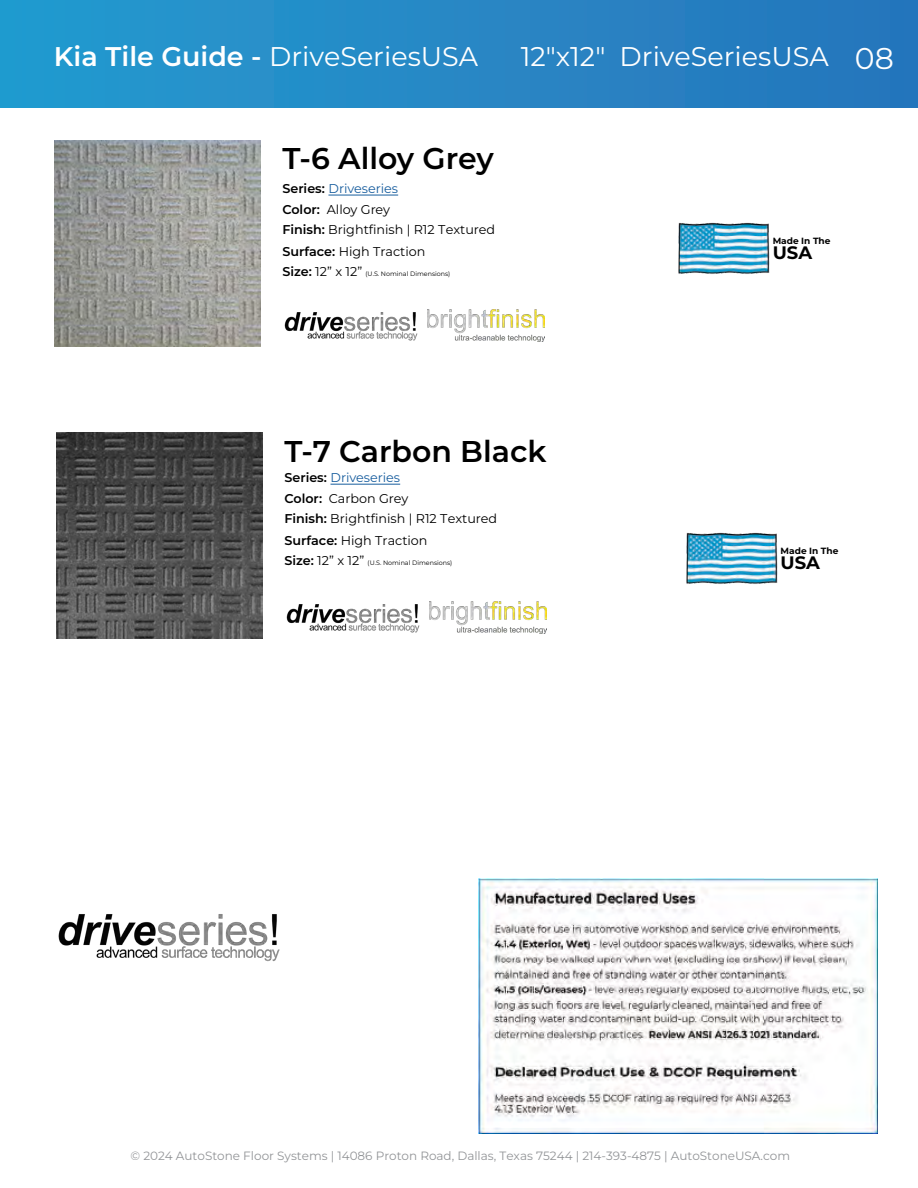
<style>
.page{position:relative;width:918px;height:1188px;background:#fff}
.page>*{position:absolute;margin:0;border:0;box-sizing:border-box;transform-origin:0 0}
.Chapter_Titles{font:600 30px "Montserrat";color:#000}
.Chapter_Titles-2{font:600 27px "Montserrat";color:#fff}
.Chapter_Titles-3{font:27px "Montserrat";color:#fff}
.t1{font:700 18px "Montserrat";color:#000}
.Chapter_Titles-4{font:12.75px/20.7px "Montserrat";color:#000}
.t2{font:12px "Montserrat";color:#939598}
.t3{font:700 9px "Montserrat";color:#000}
.Chapter_Titles-5{font:6.3px "Montserrat";color:#000}
.s1{font-weight:400}
.s2{font-size:30px}
.s3{font-weight:600}
.s4{color:#175d9e}
.s5{font-weight:600;font-size:12.75px}
.s6{font-size:12.75px}
.s7{font-style:inherit}
</style>
<div class="page">
<div style="left:0;top:0;width:918px;height:108px;background:linear-gradient(to right,#249bcf,#2775bb)"></div>
<img style="left:54px;top:140px;width:206px;height:207px">
<img style="left:56px;top:433px;width:206px;height:206px">
<img style="left:286px;top:604px;width:134px;height:29px">
<img style="left:58px;top:914px;width:222px;height:48px">
<img style="left:284px;top:312px;width:134px;height:29px">
<img style="left:430px;top:602px;width:117px;height:32px">
<img style="left:428px;top:309px;width:117px;height:33px">
<img style="left:678px;top:222px;width:92px;height:52px">
<img style="left:686px;top:532px;width:92px;height:52px">
<img style="left:479px;top:879px;width:398px;height:254px">
<hr style="left:328px;top:195px;width:70px;height:1px;background:#175d9e">
<hr style="left:331px;top:484px;width:69px;height:1px;background:#175d9e">
<p class="Chapter_Titles-2" style="left:54px;top:38px;width:426px">Kia Tile Guide - <span class="s1">Drive</span><span class="s1">S</span><span class="s1">eries</span><span class="s1">USA</span></p>
<p class="Chapter_Titles-3" style="left:521px;top:39px;width:375px">12"x12" DriveSeriesUSA <span class="s2">0</span><span class="s2">8</span></p>
<p class="Chapter_Titles" style="left:282px;top:138px;width:213px">T-6 Alloy Grey</p>
<p class="Chapter_Titles-4" style="left:282px;top:178px;width:214px"><span class="s3">Series:</span> <span class="s4">Driveseries<br></span><span class="s3">Color:</span> Alloy Grey<br><span class="s3">Finish:</span> Brightfinish | R12 Textured</p>
<p class="Chapter_Titles-4" style="left:282px;top:241px;width:145px"><span class="s3">Surface:</span> High Traction</p>
<p class="Chapter_Titles-5" style="left:282px;top:270px;width:169px"><span class="s5">Size:</span> <span class="s6">12</span><span class="s6">” x</span> <span class="s6">12</span><span class="s6">”</span> (U.S. Nominal Dimensions)</p>
<p class="Chapter_Titles" style="left:284px;top:430px;width:264px">T-7 Carbon Black</p>
<p class="Chapter_Titles-4" style="left:284px;top:467px;width:214px"><span class="s3">Series:</span> <span class="s4">Driveseries<br></span><span class="s3">Color:</span> Carbon Grey<br><span class="s3">Finish:</span> Brightfinish | R12 Textured</p>
<p class="Chapter_Titles-4" style="left:284px;top:530px;width:145px"><span class="s3">Surface:</span> High Traction</p>
<p class="Chapter_Titles-5" style="left:284px;top:559px;width:169px"><span class="s5">Size:</span> <span class="s6">12</span><span class="s6">” x</span> <span class="s6">12</span><span class="s6">”</span> (U.S. Nominal Dimensions)</p>
<p class="t3" style="left:773px;top:234px;width:59px">Made In The</p>
<h3 class="t1" style="left:773px;top:242px;width:41px">USA</h3>
<p class="t3" style="left:781px;top:544px;width:59px">Made In The</p>
<h3 class="t1" style="left:781px;top:552px;width:41px">USA</h3>
<p class="t2" style="left:131px;top:1147px;width:661px">© <span class="s7">202</span>4 AutoStone Floor Systems | 14086 Proton Road, Dallas, Texas 75244 | 214-393-4875 | AutoStoneUSA.com</p>
</div>
